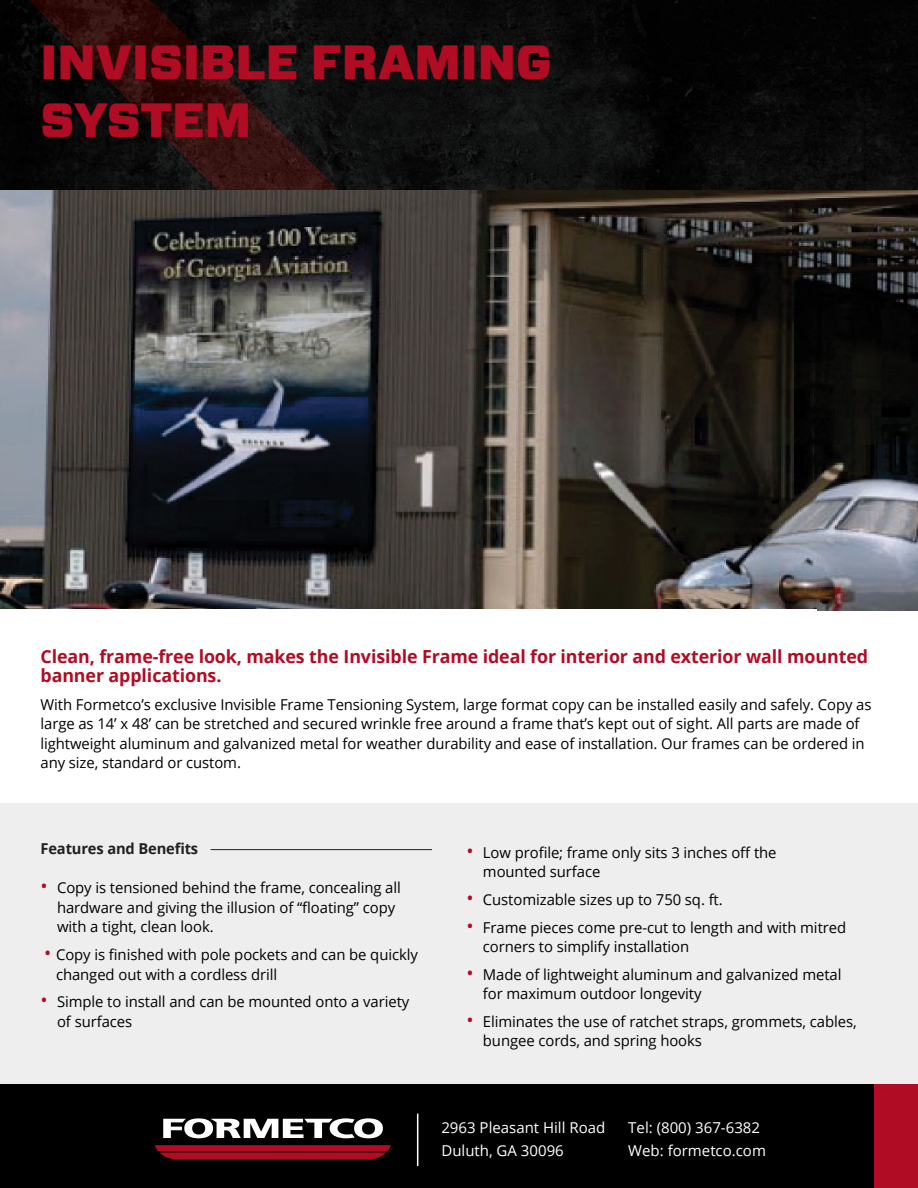
<style>
.page{position:relative;width:918px;height:1188px;background:#fff}
.page>*{position:absolute;margin:0;border:0;box-sizing:border-box;transform-origin:0 0}
.t1{font:900 48px/57.6px "Forza";color:#b00c23}
.t2{font:700 18px/19.5px "Open Sans";letter-spacing:-.005em;color:#b00c23}
.t3{font:15px/19.5px "Open Sans";letter-spacing:-.005em;color:#000}
.t4{font:15px/23.4px "Open Sans";color:#fff}
.t5{font:700 15px "Open Sans";letter-spacing:-.01em;color:#231f20}
.s1{font-size:19.5px;color:#b00c23}
</style>
<div class="page">
<div style="left:0;top:1084px;width:918px;height:104px;background:#000"></div>
<img style="left:0;top:0;width:918px;height:190px">
<svg style="left:155px;top:1145px;width:236px;height:14px;background:#940a1d"></svg>
<svg style="left:163px;top:1118px;width:220px;height:20px"></svg>
<hr style="left:417px;top:1114px;width:1px;height:52px;background:#fff">
<div style="left:875px;top:1084px;width:43px;height:104px;background:#b00c23"></div>
<img style="left:0;top:190px;width:817px;height:419px">
<img style="left:817px;top:190px;width:101px;height:421px">
<div style="left:0;top:804px;width:918px;height:280px;background:#eeeeef"></div>
<hr style="left:211px;top:849px;width:221px;height:1px;background:#231f20">
<h1 class="t1" style="left:40px;top:36px;width:513px">INVISIBLE FRAMING<br>SYSTEM</h1>
<p class="t2" style="left:40px;top:648px;width:829px">Clean, frame-free look, makes the Invisible Frame ideal for interior and exterior wall mounted banner applications.</p>
<p class="t3" style="left:40px;top:696px;width:832px">With Formetco’s exclusive Invisible Frame Tensioning System, large format copy can be installed easily and safely. Copy as large as 14’ x 48’ can be stretched and secured wrinkle free around a frame that’s kept out of sight. All parts are made of lightweight aluminum and galvanized metal for weather durability and ease of installation. Our frames can be ordered in any size, standard or custom.</p>
<p class="t5" style="left:40px;top:838px;width:159px">Features and Benefits</p>
<p class="t3" style="left:57px;top:880px;width:345px;text-indent:-17px"><span class="s1">•</span> Copy is tensioned behind the frame, concealing all hardware and giving the illusion of “floating” copy with a tight, clean look.</p>
<p class="t3" style="left:56px;top:945px;width:363px;text-indent:-12px"><span class="s1">•</span> Copy is finished with pole pockets and can be quickly changed out with a cordless drill</p>
<p class="t3" style="left:57px;top:993px;width:354px;text-indent:-17px"><span class="s1">•</span> Simple to install and can be mounted onto a variety of surfaces</p>
<p class="t3" style="left:483px;top:842px;width:295px;text-indent:-17px"><span class="s1">•</span> Low profile; frame only sits 3 inches off the mounted surface</p>
<p class="t3" style="left:466px;top:889px;width:258px"><span class="s1">•</span> Customizable sizes up to 750 sq. ft.</p>
<p class="t3" style="left:483px;top:919px;width:365px;text-indent:-17px"><span class="s1">•</span> Frame pieces come pre-cut to length and with mitred corners to simplify installation</p>
<p class="t3" style="left:483px;top:966px;width:360px;text-indent:-17px"><span class="s1">•</span> Made of lightweight aluminum and galvanized metal for maximum outdoor longevity</p>
<p class="t3" style="left:483px;top:1013px;width:375px;text-indent:-17px"><span class="s1">•</span> Eliminates the use of ratchet straps, grommets, cables, bungee cords, and spring hooks</p>
<p class="t4" style="left:441px;top:1117px;width:165px">2963 Pleasant Hill Road<br>Duluth, GA 30096</p>
<p class="t4" style="left:628px;top:1117px;width:139px">Tel: (800) 367-6382<br>Web: formetco.com</p>
</div>
